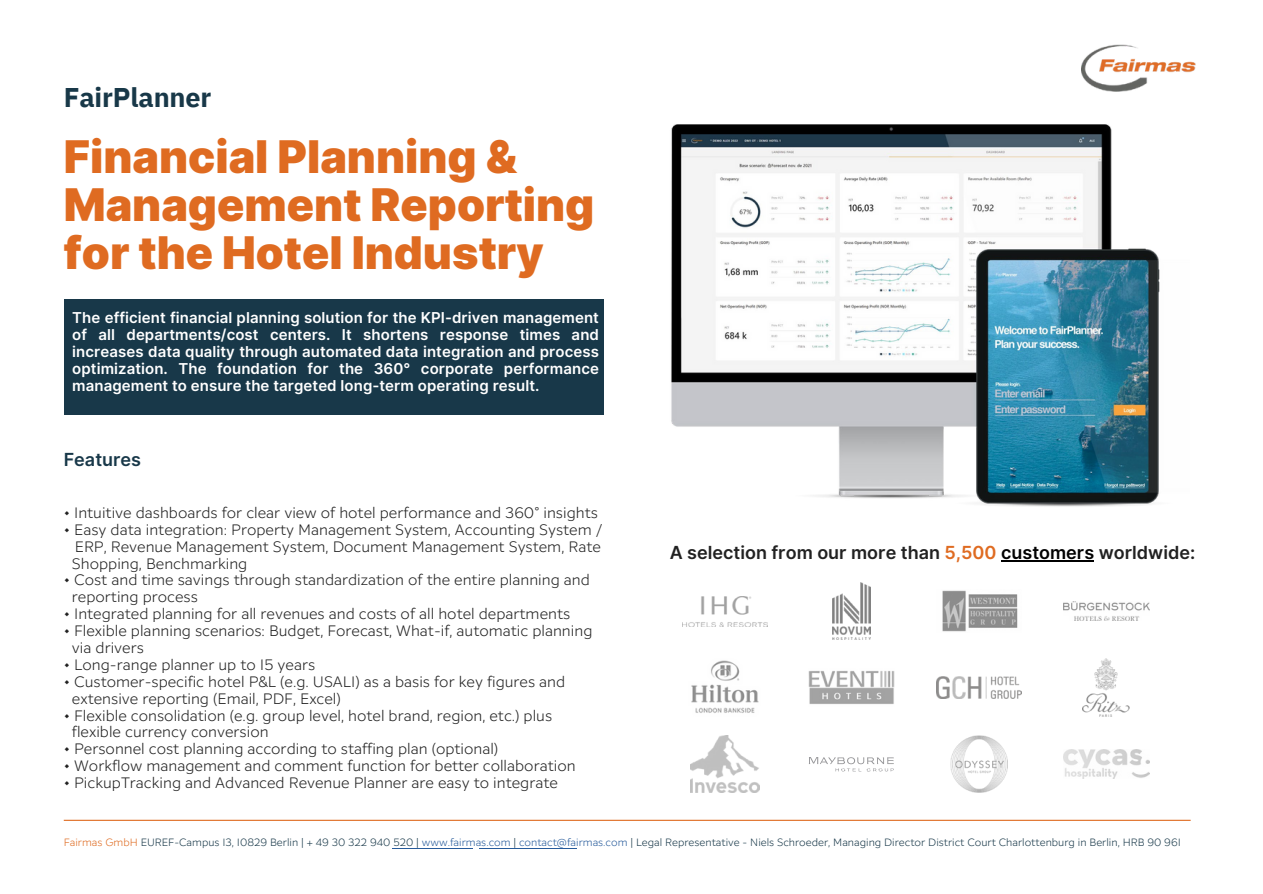
<style>
.page{position:relative;width:1263px;height:894px;background:#fff}
.page>*{position:absolute;margin:0;border:0;box-sizing:border-box;transform-origin:0 0}
.t1{font:900 45px/48.3px "Inter";color:#df6b21}
.t2{font:700 27px "IBM Plex Sans";letter-spacing:-.005em;color:#183848}
.t3{font:600 18px "Inter";color:#212121}
.t4{font:600 18px "Inter";color:#183849}
.t5{font:300 15px/16.8px "Inter";color:#212121}
.t6{font:600 15px/16.8px "Inter";letter-spacing:.005em;color:#fff;text-align:justify}
.t7{font:300 10.5px "Inter";color:#183849}
.s1{color:#df6b21}
.s2{color:#000}
.s3{color:#275b9b}
</style>
<div class="page">
<div style="left:64px;top:299px;width:540px;height:115px;background:#183849"></div>
<hr style="left:393px;top:847px;width:79px;height:1px;background:#275b9b">
<hr style="left:480px;top:847px;width:97px;height:1px;background:#275b9b">
<hr style="left:1001px;top:560px;width:93px;height:2px;background:#000">
<img style="left:671px;top:124px;width:489px;height:383px">
<img style="left:682px;top:596px;width:86px;height:30px">
<img style="left:809px;top:671px;width:85px;height:33px">
<img style="left:1082px;top:658px;width:48px;height:58px">
<img style="left:832px;top:582px;width:38px;height:57px">
<img style="left:950px;top:735px;width:57px;height:57px">
<img style="left:1064px;top:601px;width:85px;height:19px">
<img style="left:942px;top:590px;width:76px;height:42px">
<img style="left:936px;top:676px;width:86px;height:22px">
<img style="left:1064px;top:749px;width:85px;height:29px">
<svg style="left:809px;top:757px;width:85px;height:14px"></svg>
<img style="left:691px;top:660px;width:68px;height:53px">
<img style="left:690px;top:735px;width:69px;height:57px">
<img style="left:1082px;top:44px;width:114px;height:48px">
<hr style="left:64px;top:819px;width:1127px;height:1px;background:#df6b21">
<p class="t2" style="left:64px;top:79px;width:149px">FairPlanner</p>
<h4 class="t1" style="left:64px;top:132px;width:532px">Financial Planning &amp;<br>Management Reporting for the Hotel Industry</h4>
<p class="t6" style="left:72px;top:309px;width:528px">The efficient financial planning solution for the KPI-driven management of all departments/cost centers. It shortens response times and increases data quality through automated data integration and process optimization. The foundation for the 360° corporate performance management to ensure the targeted long-term operating result.</p>
<p class="t4" style="left:64px;top:448px;width:79px">Features</p>
<h3 class="t5" style="left:64px;top:504px;width:536px">• Intuitive dashboards for clear view of hotel performance and 360° insights</h3>
<h3 class="t5" style="left:72px;top:520px;width:532px;text-align:justify;text-indent:-8px">• Easy data integration: Property Management System, Accounting System / ERP, Revenue Management System, Document Management System, Rate Shopping, Benchmarking</h3>
<h3 class="t5" style="left:72px;top:571px;width:519px;text-indent:-8px">• Cost and time savings through standardization of the entire planning and reporting process</h3>
<h3 class="t5" style="left:64px;top:605px;width:508px">• Integrated planning for all revenues and costs of all hotel departments</h3>
<h3 class="t5" style="left:72px;top:622px;width:522px;text-indent:-8px">• Flexible planning scenarios: Budget, Forecast, What-if, automatic planning via drivers</h3>
<h3 class="t5" style="left:64px;top:655px;width:253px">• Long-range planner up to 15 years</h3>
<h3 class="t5" style="left:72px;top:672px;width:495px;text-indent:-8px">• Customer-specific hotel P&amp;L (e.g. USALI) as a basis for key figures and extensive reporting (Email, PDF, Excel)</h3>
<h3 class="t5" style="left:72px;top:706px;width:482px;text-indent:-8px">• Flexible consolidation (e.g. group level, hotel brand, region, etc.) plus flexible currency conversion</h3>
<h3 class="t5" style="left:64px;top:740px;width:436px">• Personnel cost planning according to staffing plan (optional)</h3>
<h3 class="t5" style="left:64px;top:757px;width:513px">• Workflow management and comment function for better collaboration</h3>
<h5 class="t5" style="left:64px;top:774px;width:496px">• PickupTracking and Advanced Revenue Planner are easy to integrate</h5>
<h3 class="t3" style="left:670px;top:541px;width:527px">A selection from our more than <span class="s1">5,500</span> <span class="s2">customers</span> worldwide:</h3>
<p class="t7" style="left:64px;top:836px;width:1119px"><span class="s1">Fairmas GmbH</span> EUREF-Campus 13, 10829 Berlin | + 49 30 322 940 520 | <span class="s3">www.fairmas.com</span> | <span class="s3">contact@fairmas.com</span> | Legal Representative - Niels Schroeder, Managing Director District Court Charlottenburg in Berlin, HRB 90 961</p>
</div>
